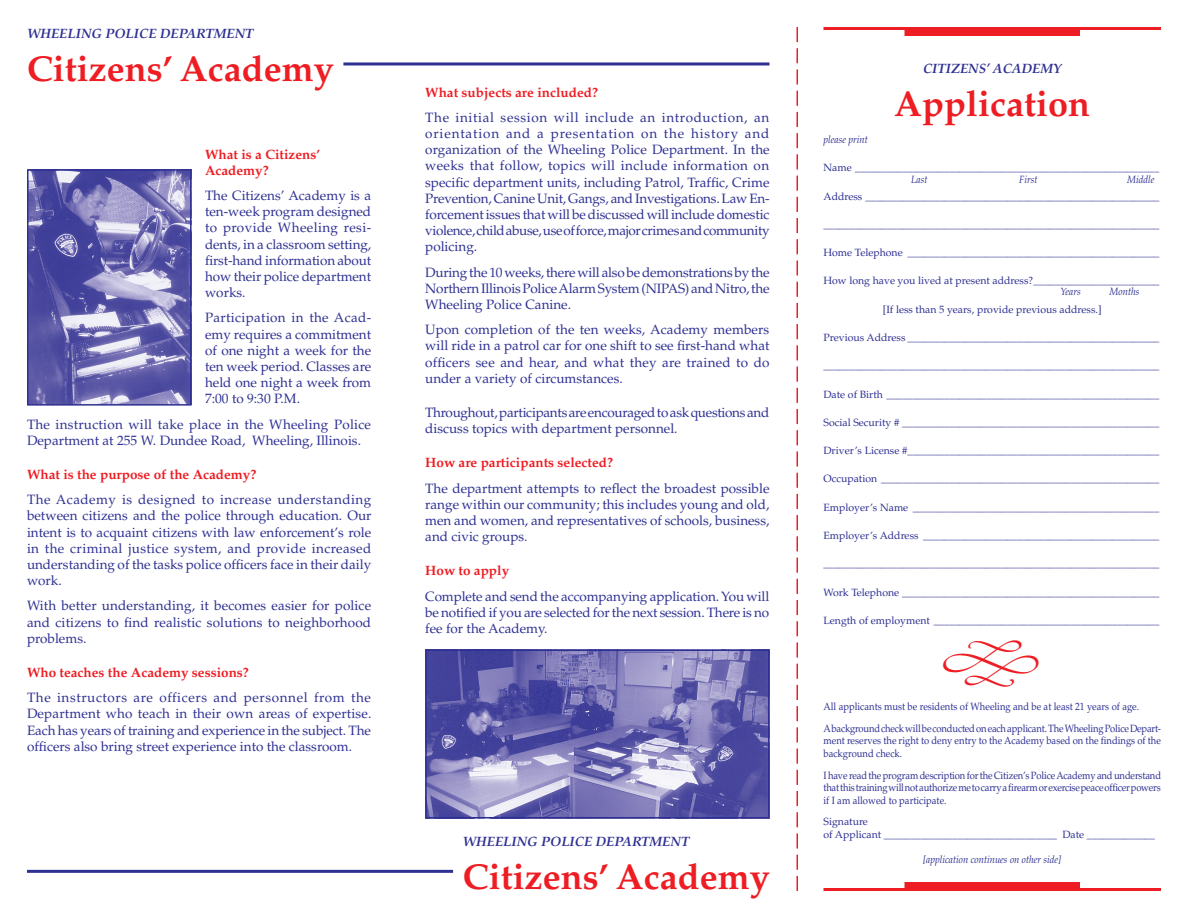
<style>
.page{position:relative;width:1188px;height:918px;background:#fff}
.page>*{position:absolute;margin:0;border:0;box-sizing:border-box;transform-origin:0 0}
.t1{font:700 36px "Palatino";color:#ee1d23}
.t2{font:13.5px/16.2px "Palatino";color:#2e3092;text-align:justify}
.t3{font:700 13.5px/16.2px "Palatino";color:#ee1d23}
.t4{font:13.5px/16.2px "Palatino";letter-spacing:.02em;color:#2e3092}
.t5{font:13.5px/16.2px "Palatino";letter-spacing:-.02em;color:#2e3092}
.t6{font:italic 700 13.5px "Palatino";color:#2e3092}
.t7{font:10.5px "Palatino";color:#2e3092}
.t8{font:10.5px/12.6px "Palatino";color:#2e3092;text-align:justify;scale:.9 1}
.t9{font:italic 10.5px "Palatino";color:#2e3092;scale:.9 1}
</style>
<div class="page">
<img style="left:428px;top:653px;width:339px;height:162px">
<hr style="left:343px;top:62px;width:426px;height:3px;background:#2e3092">
<hr style="left:27px;top:870px;width:426px;height:3px;background:#2e3092">
<svg style="left:796px;top:27px;width:2px;height:864px"></svg>
<hr style="left:824px;top:27px;width:337px;height:3px;background:#ee1d23">
<div style="left:904px;top:27px;width:176px;height:9px;background:#ee1d23"></div>
<div style="left:904px;top:882px;width:176px;height:9px;background:#ee1d23"></div>
<hr style="left:824px;top:888px;width:337px;height:3px;background:#ee1d23">
<div style="left:425px;top:650px;width:345px;height:168px;border:2px solid #2e3092"></div>
<img style="left:30px;top:172px;width:159px;height:231px">
<div style="left:27px;top:169px;width:165px;height:237px;border:2px solid #2e3092"></div>
<p class="t6" style="left:27px;top:26px;width:228px">WHEELING POLICE DEPARTMENT</p>
<p class="t1" style="left:27px;top:48px;width:308px">Citizens’ Academy</p>
<p class="t3" style="left:205px;top:146px;width:117px">What is a Citizens’<br>Academy?</p>
<p class="t2" style="left:205px;top:188px;width:168px">The Citizens’ Academy is a ten-week program designed to provide Wheeling resi&shy;dents, in a classroom setting, first-hand information about how their police department works.</p>
<p class="t2" style="left:205px;top:310px;width:168px">Participation in the Acad&shy;emy requires a commitment of one night a week for the ten week period. Classes are held one night a week from 7:00 to 9:30 P.M.</p>
<p class="t4" style="left:27px;top:416px;width:346px">The instruction will take place in the Wheeling Police<br>Department at 255 W. Dundee Road, Wheeling, Illinois.</p>
<p class="t3" style="left:27px;top:466px;width:231px">What is the purpose of the Academy?</p>
<p class="t2" style="left:27px;top:492px;width:346px">The Academy is designed to increase understanding between citizens and the police through education. Our intent is to acquaint citizens with law enforcement’s role in the criminal justice system, and provide increased understanding of the tasks police officers face in their daily work.</p>
<p class="t2" style="left:27px;top:598px;width:346px">With better understanding, it becomes easier for police and citizens to find realistic solutions to neighborhood problems.</p>
<p class="t3" style="left:27px;top:664px;width:223px">Who teaches the Academy sessions?</p>
<p class="t2" style="left:27px;top:690px;width:346px">The instructors are officers and personnel from the Department who teach in their own areas of expertise.<br>Each has years of training and experience in the subject. The officers also bring street experience into the classroom.</p>
<p class="t3" style="left:425px;top:84px;width:174px">What subjects are included?</p>
<p class="t2" style="left:425px;top:109px;width:346px">The initial session will include an introduction, an orientation and a presentation on the history and organization of the Wheeling Police Department. In the weeks that follow, topics will include information on specific department units, including Patrol, Traffic, Crime Prevention, Canine Unit, Gangs, and Investigations. Law En&shy;forcement issues that will be discussed will include domestic violence, child abuse, use of force, major crimes and community policing.</p>
<p class="t2" style="left:425px;top:264px;width:346px">During the 10 weeks, there will also be demonstrations by the Northern Illinois Police Alarm System (NIPAS) and Nitro, the Wheeling Police Canine.</p>
<p class="t2" style="left:425px;top:322px;width:346px">Upon completion of the ten weeks, Academy members will ride in a patrol car for one shift to see first-hand what officers see and hear, and what they are trained to do under a variety of circumstances.</p>
<p class="t5" style="left:425px;top:404px;width:346px">Throughout, participants are encouraged to ask questions and discuss topics with department personnel.</p>
<p class="t3" style="left:425px;top:455px;width:189px">How are participants selected?</p>
<p class="t2" style="left:425px;top:480px;width:346px">The department attempts to reflect the broadest possible range within our community; this includes young and old, men and women, and representatives of schools, business, and civic groups.</p>
<p class="t3" style="left:425px;top:563px;width:85px">How to apply</p>
<p class="t2" style="left:425px;top:588px;width:346px">Complete and send the accompanying application. You will be notified if you are selected for the next session. There is no fee for the Academy.</p>
<p class="t6" style="left:463px;top:833px;width:228px">WHEELING POLICE DEPARTMENT</p>
<p class="t1" style="left:463px;top:856px;width:308px">Citizens’ Academy</p>
<p class="t9" style="left:824px;top:133px;width:51px">please print</p>
<p class="t6" style="left:923px;top:61px;width:140px">CITIZENS’ ACADEMY</p>
<p class="t1" style="left:894px;top:83px;width:197px">Application</p>
<p class="t7" style="left:824px;top:162px;width:337px">Name __________________________________________________________</p>
<p class="t7" style="left:824px;top:190px;width:338px">Address ________________________________________________________</p>
<p class="t7" style="left:824px;top:218px;width:337px">________________________________________________________________</p>
<p class="t7" style="left:824px;top:246px;width:338px">Home Telephone ________________________________________________</p>
<p class="t7" style="left:824px;top:275px;width:338px">How long have you lived at present address?________________________</p>
<p class="t7" style="left:883px;top:303px;width:220px">[If less than 5 years, provide previous address.]</p>
<p class="t7" style="left:824px;top:331px;width:338px">Previous Address ________________________________________________</p>
<p class="t7" style="left:824px;top:360px;width:337px">________________________________________________________________</p>
<p class="t7" style="left:824px;top:388px;width:337px">Date of Birth ____________________________________________________</p>
<p class="t7" style="left:824px;top:416px;width:337px">Social Security # _________________________________________________</p>
<p class="t7" style="left:824px;top:444px;width:337px">Driver’s License #________________________________________________</p>
<p class="t7" style="left:824px;top:473px;width:337px">Occupation _____________________________________________________</p>
<p class="t7" style="left:824px;top:501px;width:337px">Employer’s Name _______________________________________________</p>
<p class="t7" style="left:824px;top:529px;width:338px">Employer’s Address _____________________________________________</p>
<p class="t7" style="left:824px;top:557px;width:337px">________________________________________________________________</p>
<p class="t7" style="left:824px;top:586px;width:338px">Work Telephone _________________________________________________</p>
<p class="t7" style="left:824px;top:614px;width:337px">Length of employment ___________________________________________</p>
<p class="t9" style="left:911px;top:173px;width:20px">Last</p>
<p class="t9" style="left:1019px;top:173px;width:22px">First</p>
<p class="t9" style="left:1127px;top:173px;width:32px">Middle</p>
<p class="t9" style="left:1060px;top:285px;width:24px">Years</p>
<p class="t9" style="left:1110px;top:285px;width:35px">Months</p>
<p class="t8" style="left:824px;top:700px;width:352px">All applicants must be residents of Wheeling and be at least 21 years of age.</p>
<p class="t8" style="left:824px;top:722px;width:377px">A background check will be conducted on each applicant. The Wheeling Police Depart&shy;ment reserves the right to deny entry to the Academy based on the findings of the background check.</p>
<p class="t8" style="left:824px;top:769px;width:377px">I have read the program description for the Citizen’s Police Academy and understand that this training will not authorize me to carry a firearm or exercise peace officer powers if I am allowed to participate.</p>
<p class="t7" style="left:824px;top:816px;width:46px">Signature</p>
<p class="t7" style="left:824px;top:828px;width:333px">of Applicant _________________________________ Date _____________</p>
<p class="t9" style="left:923px;top:854px;width:155px">[application continues on other side]</p>
</div>
